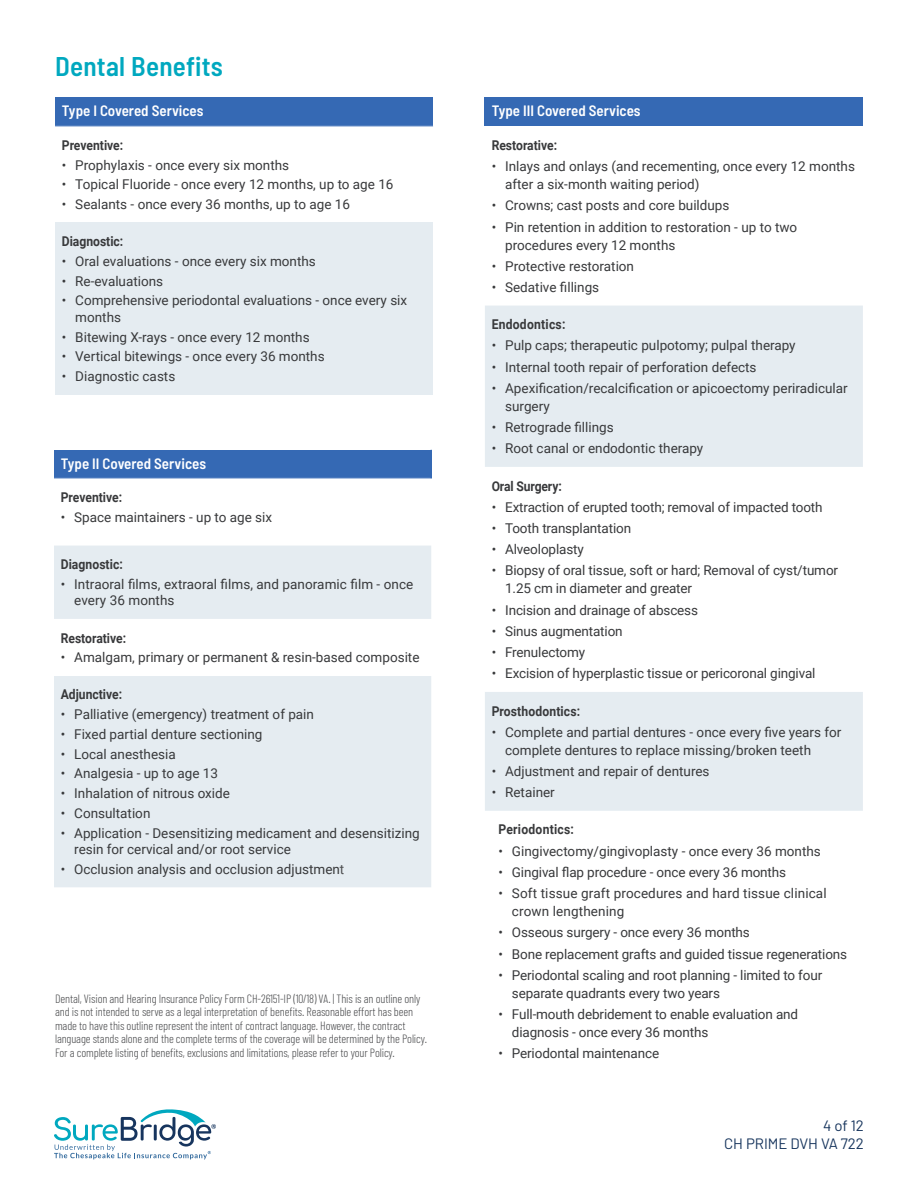
<style>
.page{position:relative;width:918px;height:1188px;background:#fff}
.page>*{position:absolute;margin:0;border:0;box-sizing:border-box;transform-origin:0 0}
.t1{font:600 semi-condensed 27px "Barlow";letter-spacing:.01em;color:#00a8bf}
.t2{font:600 semi-condensed 15px "Barlow";color:#fff}
.t3{font:15px/18px "Barlow";color:#17355d;text-align:right}
.t4{font:13.5px/18px "Roboto";color:#38393b}
.Header_in_Charts{font:700 13.5px "Roboto";color:#38393b;scale:.9 1}
.Header_in_Charts-2{font:700 13.5px "Roboto";letter-spacing:.02em;color:#38393b;scale:.9 1}
.Table{font:700 13.5px "Roboto";color:#38393b;scale:.9 1}
.SB_Disclaimers{font:300 12px/13.5px "Barlow Condensed";letter-spacing:-.01em;color:#4e4f51}
.s1{color:#4e4f51}
</style>
<div class="page">
<svg style="left:54px;top:1109px;width:162px;height:50px"></svg>
<div style="left:55px;top:98px;width:378px;height:28px;background:#3569b4"></div>
<div style="left:55px;top:223px;width:378px;height:172px;background:#e5ecf1"></div>
<hr style="left:55px;top:126px;width:378px;height:1px;background:#9ab4da">
<div style="left:54px;top:450px;width:377px;height:28px;background:#3569b4"></div>
<div style="left:54px;top:546px;width:377px;height:341px;background:#e5ecf1"></div>
<div style="left:54px;top:619px;width:377px;height:57px;background:#fff"></div>
<hr style="left:54px;top:478px;width:378px;height:1px;background:#9ab4da">
<hr style="left:430px;top:450px;width:2px;height:28px;background:#3569b4">
<div style="left:485px;top:98px;width:378px;height:28px;background:#3569b4"></div>
<svg style="left:485px;top:306px;width:378px;height:505px;fill:#e5ecf1"></svg>
<p class="t1" style="left:55px;top:49px;width:169px">Dental Benefits</p>
<p class="t2" style="left:62px;top:102px;width:143px">Type I Covered Services</p>
<p class="Table" style="left:62px;top:136px;width:70px">Preventive:</p>
<p class="t4" style="left:62px;top:155px;width:229px">• Prophylaxis - once every six months</p>
<p class="t4" style="left:62px;top:175px;width:333px">• Topical Fluoride - once every 12 months, up to age 16</p>
<p class="t4" style="left:62px;top:195px;width:290px">• Sealants - once every 36 months, up to age 16</p>
<p class="Table" style="left:62px;top:232px;width:70px">Diagnostic:</p>
<p class="t4" style="left:62px;top:252px;width:256px">• Oral evaluations - once every six months</p>
<p class="t4" style="left:62px;top:271px;width:103px">• Re-evaluations</p>
<p class="t4" style="left:75px;top:292px;width:333px;line-height:16.5px;text-indent:-14px">• Comprehensive periodontal evaluations - once every six months</p>
<p class="t4" style="left:62px;top:327px;width:249px">• Bitewing X-rays - once every 12 months</p>
<p class="t4" style="left:62px;top:347px;width:264px">• Vertical bitewings - once every 36 months</p>
<p class="t4" style="left:62px;top:367px;width:115px">• Diagnostic casts</p>
<p class="t2" style="left:61px;top:454px;width:147px">Type II Covered Services</p>
<p class="Header_in_Charts" style="left:61px;top:488px;width:70px">Preventive:</p>
<p class="t4" style="left:61px;top:507px;width:213px">• Space maintainers - up to age six</p>
<p class="Header_in_Charts" style="left:61px;top:555px;width:71px">Diagnostic:</p>
<p class="t4" style="left:74px;top:575px;width:341px;line-height:16.5px;text-indent:-14px">• Intraoral films, extraoral films, and panoramic film - once every 36 months</p>
<p class="Header_in_Charts" style="left:61px;top:628px;width:74px">Restorative:</p>
<p class="t4" style="left:61px;top:648px;width:360px">• Amalgam, primary or permanent &amp; resin-based composite</p>
<p class="Header_in_Charts" style="left:61px;top:685px;width:70px">Adjunctive:</p>
<p class="t4" style="left:61px;top:705px;width:255px">• Palliative (emergency) treatment of pain</p>
<p class="t4" style="left:61px;top:725px;width:203px">• Fixed partial denture sectioning</p>
<p class="t4" style="left:61px;top:744px;width:117px">• Local anesthesia</p>
<p class="t4" style="left:61px;top:764px;width:159px">• Analgesia - up to age 13</p>
<p class="t4" style="left:61px;top:784px;width:171px">• Inhalation of nitrous oxide</p>
<p class="t4" style="left:61px;top:804px;width:91px">• Consultation</p>
<p class="t4" style="left:74px;top:824px;width:347px;line-height:16.5px;text-indent:-14px">• Application - Desensitizing medicament and desensitizing resin for cervical and/or root service</p>
<p class="t4" style="left:61px;top:860px;width:285px">• Occlusion analysis and occlusion adjustmen<span class="s1">t</span></p>
<p class="SB_Disclaimers" style="left:55px;top:991px;width:374px">Dental, Vision and Hearing Insurance Policy Form CH-26151-IP (10/18) VA. | This is an outline only and is not intended to serve as a legal interpretation of benefits. Reasonable effort has been made to have this outline represent the intent of contract language. However, the contract language stands alone and the complete terms of the coverage will be determined by the Policy.<br>For a complete listing of benefits, exclusions and limitations, please refer to your Policy.</p>
<p class="t2" style="left:492px;top:102px;width:151px">Type III Covered Services</p>
<p class="Header_in_Charts" style="left:492px;top:136px;width:74px">Restorative:</p>
<p class="t4" style="left:505px;top:157px;width:351px;text-indent:-14px">• Inlays and onlays (and recementing, once every 12 months after a six-month waiting period)</p>
<p class="t4" style="left:492px;top:196px;width:239px">• Crowns; cast posts and core buildups</p>
<p class="t4" style="left:505px;top:217px;width:294px;text-indent:-14px">• Pin retention in addition to restoration - up to two procedures every 12 months</p>
<p class="t4" style="left:492px;top:257px;width:144px">• Protective restoration</p>
<p class="t4" style="left:492px;top:278px;width:109px">• Sedative fillings</p>
<p class="Header_in_Charts-2" style="left:492px;top:315px;width:84px">Endodontics:</p>
<p class="t4" style="left:492px;top:336px;width:306px">• Pulp caps; therapeutic pulpotomy; pulpal therapy</p>
<p class="t4" style="left:492px;top:357px;width:266px">• Internal tooth repair of perforation defects</p>
<p class="t4" style="left:505px;top:379px;width:344px;text-indent:-14px">• Apexification/recalcification or apicoectomy periradicular surgery</p>
<p class="t4" style="left:492px;top:418px;width:124px">• Retrograde fillings</p>
<p class="t4" style="left:492px;top:439px;width:213px">• Root canal or endodontic therapy</p>
<p class="Header_in_Charts" style="left:492px;top:476px;width:79px">Oral Surgery:</p>
<p class="t4" style="left:492px;top:497px;width:333px">• Extraction of erupted tooth; removal of impacted tooth</p>
<p class="t4" style="left:492px;top:519px;width:141px">• Tooth transplantation</p>
<p class="t4" style="left:492px;top:540px;width:94px">• Alveoloplasty</p>
<p class="t4" style="left:505px;top:561px;width:334px;text-indent:-14px">• Biopsy of oral tissue, soft or hard; Removal of cyst/tumor<br>1.25 cm in diameter and greater</p>
<p class="t4" style="left:492px;top:600px;width:208px">• Incision and drainage of abscess</p>
<p class="t4" style="left:492px;top:622px;width:133px">• Sinus augmentation</p>
<p class="t4" style="left:492px;top:643px;width:95px">• Frenulectomy</p>
<p class="t4" style="left:492px;top:664px;width:325px">• Excision of hyperplastic tissue or pericoronal gingival</p>
<p class="Header_in_Charts" style="left:492px;top:701px;width:100px">Prosthodontics:</p>
<p class="t4" style="left:505px;top:723px;width:338px;text-indent:-14px">• Complete and partial dentures - once every five years for complete dentures to replace missing/broken teeth</p>
<p class="t4" style="left:492px;top:762px;width:219px">• Adjustment and repair of dentures</p>
<p class="t4" style="left:492px;top:783px;width:65px">• Retainer</p>
<p class="Header_in_Charts-2" style="left:498px;top:820px;width:85px">Periodontics:</p>
<p class="t4" style="left:498px;top:841px;width:324px">• Gingivectomy/gingivoplasty - once every 36 months</p>
<p class="t4" style="left:498px;top:863px;width:289px">• Gingival flap procedure - once every 36 months</p>
<p class="t4" style="left:512px;top:884px;width:316px;text-indent:-14px">• Soft tissue graft procedures and hard tissue clinical crown lengthening</p>
<p class="t4" style="left:498px;top:923px;width:253px">• Osseous surgery - once every 36 months</p>
<p class="t4" style="left:498px;top:944px;width:350px">• Bone replacement grafts and guided tissue regenerations</p>
<p class="t4" style="left:512px;top:966px;width:312px;text-indent:-14px">• Periodontal scaling and root planning - limited to four separate quadrants every two years</p>
<p class="t4" style="left:512px;top:1005px;width:288px;text-indent:-14px">• Full-mouth debridement to enable evaluation and diagnosis - once every 36 months</p>
<p class="t4" style="left:498px;top:1044px;width:162px">• Periodontal maintenance</p>
<p class="t3" style="left:724px;top:1116px;width:141px">4 of 12<br>CH PRIME DVH VA 722</p>
</div>
